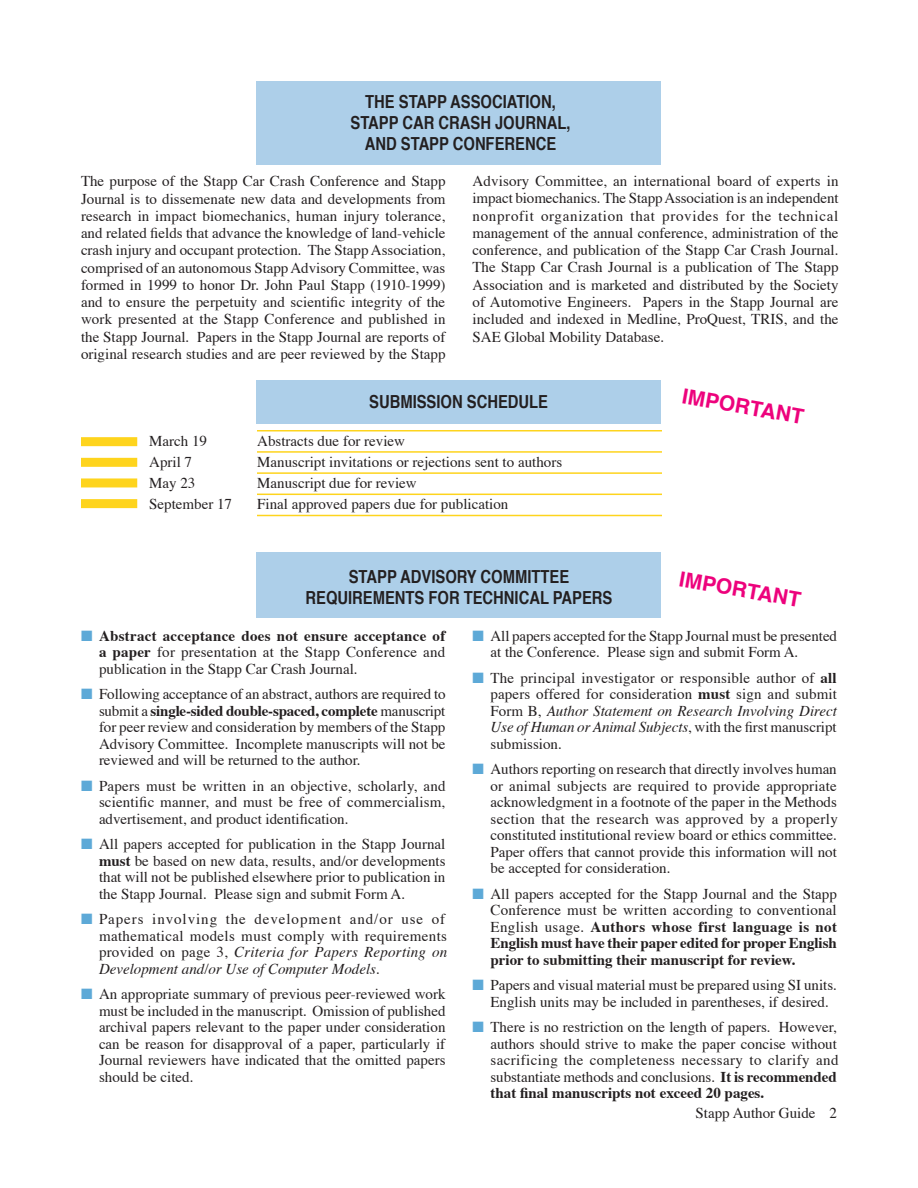
<style>
.page{position:relative;width:918px;height:1188px;background:#fff}
.page>*{position:absolute;margin:0;border:0;box-sizing:border-box;transform-origin:0 0}
.t1{font:700 21px "Helvetica";color:#ed027c}
.t2{font:700 condensed 18px/21px "Helvetica";color:#231f20;text-align:center}
.t3{font:15px/16.5px "Times";color:#231f20;text-align:justify}
.t4{font:700 15px/16.5px "Times";color:#231f20;text-align:justify}
.t5{font:15px/16.5px "Times";letter-spacing:.025em;color:#231f20}
.s1{color:#5da9d7}
.s2{font-weight:700}
.s3{font-style:italic}
.s4{font-weight:400}
</style>
<div class="page">
<div style="left:256px;top:81px;width:405px;height:84px;background:#adcfe9"></div>
<div style="left:256px;top:553px;width:406px;height:65px;background:#adcfe9"></div>
<div style="left:256px;top:380px;width:406px;height:44px;background:#adcfe9"></div>
<div style="left:81px;top:437px;width:56px;height:9px;background:#fed41d"></div>
<div style="left:81px;top:458px;width:56px;height:9px;background:#fed41d"></div>
<div style="left:81px;top:478px;width:56px;height:9px;background:#fed41d"></div>
<div style="left:81px;top:499px;width:56px;height:9px;background:#fed41d"></div>
<hr style="left:257px;top:515px;width:405px;height:1px;background:#fed41d">
<hr style="left:257px;top:451px;width:405px;height:2px;background:#fed41d">
<hr style="left:257px;top:472px;width:405px;height:2px;background:#fed41d">
<hr style="left:257px;top:494px;width:405px;height:1px;background:#fed41d">
<hr style="left:257px;top:430px;width:405px;height:1px;background:#fed41d">
<p class="t2" style="left:350px;top:90px;width:222px">THE STAPP ASSOCIATION,<br>STAPP CAR CRASH JOURNAL,<br>AND STAPP CONFERENCE</p>
<p class="t3" style="left:81px;top:171px;width:366px;line-height:17.2px">The purpose of the Stapp Car Crash Conference and Stapp Journal is to dissemenate new data and developments from research in impact biomechanics, human injury tolerance, and related fields that advance the knowledge of land-vehicle crash injury and occupant protection. The Stapp Association, comprised of an autonomous Stapp Advisory Committee, was formed in 1999 to honor Dr. John Paul Stapp (1910-1999) and to ensure the perpetuity and scientific integrity of the work presented at the Stapp Conference and published in the Stapp Journal. Papers in the Stapp Journal are reports of original research studies and are peer reviewed by the Stapp</p>
<p class="t3" style="left:472px;top:171px;width:368px;line-height:17.4px">Advisory Committee, an international board of experts in impact biomechanics. The Stapp Association is an independent nonprofit organization that provides for the technical management of the annual conference, administration of the conference, and publication of the Stapp Car Crash Journal.<br>The Stapp Car Crash Journal is a publication of The Stapp Association and is marketed and distributed by the Society of Automotive Engineers. Papers in the Stapp Journal are included and indexed in Medline, ProQuest, TRIS, and the SAE Global Mobility Database.</p>
<p class="t2" style="left:369px;top:391px;width:180px">SUBMISSION SCHEDULE</p>
<p class="t3" style="left:149px;top:431px;width:59px">March 19</p>
<p class="t3" style="left:257px;top:431px;width:149px">Abstracts due for review</p>
<p class="t3" style="left:149px;top:452px;width:44px">April 7</p>
<p class="t3" style="left:257px;top:452px;width:306px">Manuscript invitations or rejections sent to authors</p>
<p class="t3" style="left:149px;top:473px;width:48px">May 23</p>
<p class="t3" style="left:257px;top:473px;width:161px">Manuscript due for review</p>
<p class="t3" style="left:149px;top:494px;width:84px">September 17</p>
<p class="t3" style="left:257px;top:494px;width:253px">Final approved papers due for publication</p>
<p class="t2" style="left:306px;top:565px;width:308px">STAPP ADVISORY COMMITTEE<br>REQUIREMENTS FOR TECHNICAL PAPERS</p>
<h1 class="t1" style="left:686px;top:377px;width:125px;rotate:10deg">IMPORTANT</h1>
<h1 class="t1" style="left:683px;top:560px;width:125px;rotate:10deg">IMPORTANT</h1>
<p class="t3" style="left:99px;top:626px;width:348px;text-indent:-18px"><span class="s1">■</span> <span class="s2">Abstract acceptance does not ensure acceptance of a paper</span> for presentation at the Stapp Conference and publication in the Stapp Car Crash Journal.</p>
<p class="t3" style="left:99px;top:685px;width:348px;text-indent:-18px"><span class="s1">■</span> Following acceptance of an abstract, authors are required to submit a <span class="s2">single-sided double-spaced, complete</span> manuscript for peer review and consideration by members of the Stapp Advisory Committee. Incomplete manuscripts will not be reviewed and will be returned to the author.</p>
<p class="t3" style="left:99px;top:776px;width:348px;text-indent:-18px"><span class="s1">■</span> Papers must be written in an objective, scholarly, and scientific manner, and must be free of commercialism, advertisement, and product identification.</p>
<p class="t3" style="left:99px;top:835px;width:348px;text-indent:-18px"><span class="s1">■</span> All papers accepted for publication in the Stapp Journal <span class="s2">must</span> be based on new data, results, and/or developments that will not be published elsewhere prior to publication in the Stapp Journal. Please sign and submit Form A.</p>
<p class="t5" style="left:99px;top:910px;width:350px;text-indent:-18px"><span class="s1">■</span> Papers involving the development and/or use of mathematical models must comply with requirements provided on page 3, <span class="s3">Criteria for Papers Reporting on Development and/or Use of Computer Models.</span></p>
<p class="t3" style="left:99px;top:985px;width:348px;text-indent:-18px"><span class="s1">■</span> An appropriate summary of previous peer-reviewed work must be included in the manuscript. Omission of published archival papers relevant to the paper under consideration can be reason for disapproval of a paper, particularly if Journal reviewers have indicated that the omitted papers should be cited.</p>
<p class="t3" style="left:490px;top:626px;width:348px;text-indent:-18px"><span class="s1">■</span> All papers accepted for the Stapp Journal must be presented at the Conference. Please sign and submit Form A.</p>
<p class="t3" style="left:490px;top:668px;width:348px;text-indent:-18px"><span class="s1">■</span> The principal investigator or responsible author of <span class="s2">all </span>papers offered for consideration <span class="s2">must</span> sign and submit Form B, <span class="s3">Author Statement on Research Involving Direct Use of Human or Animal Subjects</span>, with the first manuscript submission.</p>
<p class="t3" style="left:490px;top:760px;width:349px;text-indent:-18px"><span class="s1">■</span> Authors reporting on research that directly involves human or animal subjects are required to provide appropriate acknowledgment in a footnote of the paper in the Methods section that the research was approved by a properly constituted institutional review board or ethics committee.<br>Paper offers that cannot provide this information will not be accepted for consideration.</p>
<p class="t4" style="left:490px;top:884px;width:348px;text-indent:-18px"><span class="s1">■</span> <span class="s4">All papers accepted for the Stapp Journal and the Stapp Conference must be written according to conventional English usage.</span> Authors whose first language is not English must have their paper edited for proper English prior to submitting their manuscript for review.</p>
<p class="t3" style="left:490px;top:976px;width:348px;text-indent:-18px"><span class="s1">■</span> Papers and visual material must be prepared using SI units.<br>English units may be included in parentheses, if desired.</p>
<p class="t3" style="left:490px;top:1018px;width:350px;text-indent:-18px"><span class="s1">■</span> There is no restriction on the length of papers. However, authors should strive to make the paper concise without sacrificing the completeness necessary to clarify and substantiate methods and conclusions. <span class="s2">It is recommended that final manuscripts not exceed 20 pages.</span></p>
<p class="t3" style="left:696px;top:1104px;width:143px">Stapp Author Guide 2</p>
</div>
